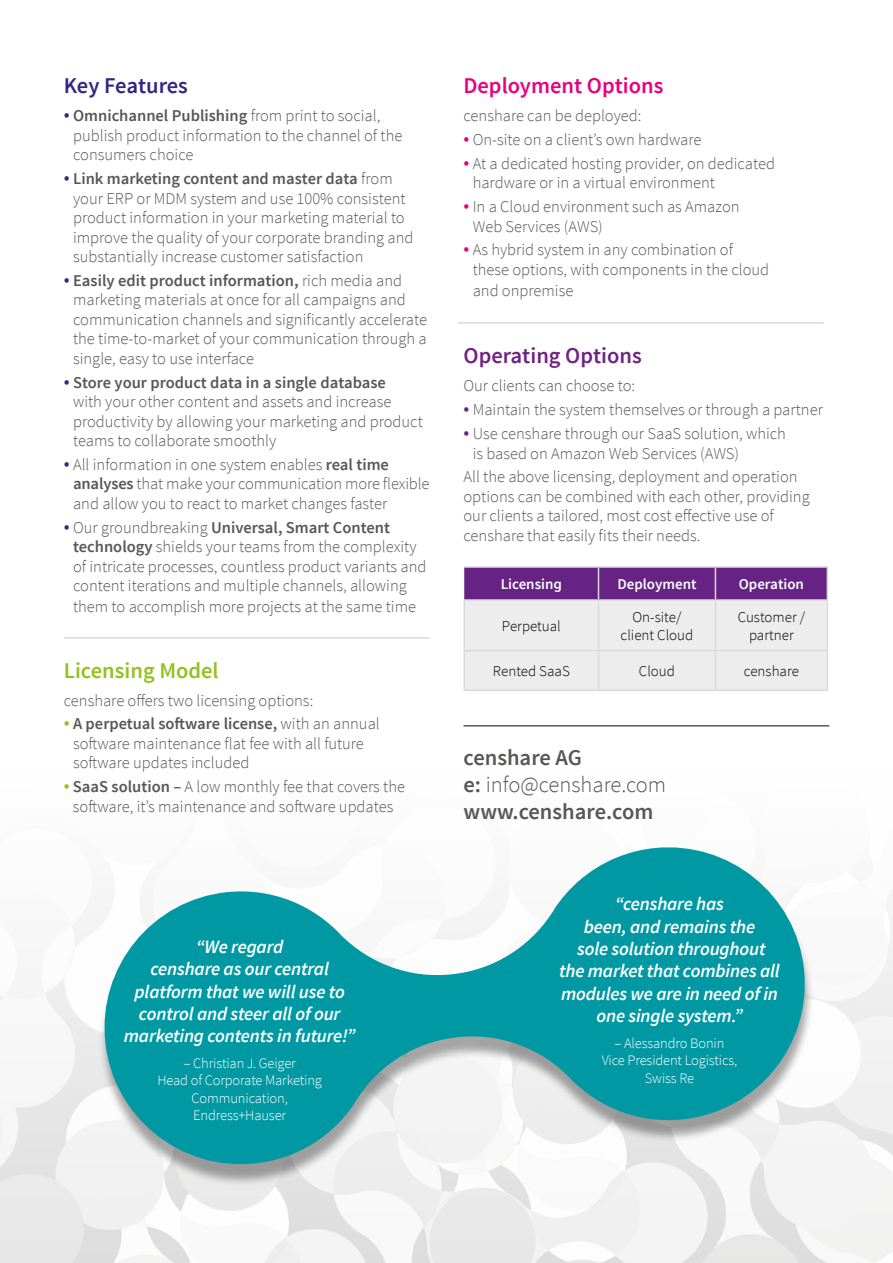
<style>
.page{position:relative;width:893px;height:1263px;background:#fff}
.page>*{position:absolute;margin:0;border:0;box-sizing:border-box;transform-origin:0 0}
.t1{font:600 22.5px/27px "Source Sans Pro";color:#575756}
.t2{font:600 22.5px "Source Sans Pro";color:#e6007d}
.t3{font:600 22.5px "Source Sans Pro";color:#702283}
.t4{font:600 22.5px "Source Sans Pro";color:#95c11f}
.t5{font:600 22.5px "Source Sans Pro";letter-spacing:-.005em;color:#312783}
.t6{font:italic 600 18.75px/22.5px "Source Sans Pro";letter-spacing:-.01em;color:#fff;text-align:center}
.t7{font:300 16.5px/19.5px "Source Sans Pro";color:#575756}
.t8{font:300 15px/18px "Source Sans Pro";color:#000;text-align:center}
.t9{font:600 15px "Source Sans Pro";color:#fff}
.t10{font:300 14.4px/17.4px "Source Sans Pro";letter-spacing:-.01em;color:#fff;text-align:center}
.s1{font-size:21px;color:#312783}
.s2{font-weight:600}
.s3{font-size:21px;color:#95c11f}
.s4{font-size:21px;color:#e6007d}
.s5{font-size:21px;color:#702283}
.s6{font-weight:300}
</style>
<div class="page">
<img style="left:0;top:901px;width:893px;height:362px">
<svg style="left:464px;top:568px;width:363px;height:121px;background:#c9b7d0"></svg>
<hr style="left:598px;top:599px;width:117px;height:2px;background:#dadada">
<hr style="left:715px;top:599px;width:113px;height:2px;background:#dadada">
<hr style="left:715px;top:601px;width:1px;height:49px;background:#dadada">
<hr style="left:827px;top:601px;width:1px;height:49px;background:#dadada">
<hr style="left:463px;top:651px;width:2px;height:38px;background:#dadada">
<hr style="left:598px;top:650px;width:117px;height:1px;background:#dadada">
<hr style="left:598px;top:651px;width:1px;height:38px;background:#dadada">
<hr style="left:715px;top:650px;width:113px;height:1px;background:#dadada">
<hr style="left:715px;top:651px;width:1px;height:38px;background:#dadada">
<hr style="left:827px;top:651px;width:1px;height:38px;background:#dadada">
<hr style="left:463px;top:689px;width:135px;height:2px;background:#dadada">
<hr style="left:598px;top:689px;width:117px;height:2px;background:#dadada">
<hr style="left:715px;top:689px;width:113px;height:2px;background:#dadada">
<hr style="left:463px;top:599px;width:135px;height:2px;background:#dadada">
<hr style="left:463px;top:601px;width:2px;height:49px;background:#dadada">
<hr style="left:598px;top:601px;width:1px;height:49px;background:#dadada">
<hr style="left:463px;top:650px;width:135px;height:1px;background:#dadada">
<hr style="left:464px;top:566px;width:134px;height:2px;background:#dadada">
<hr style="left:598px;top:566px;width:117px;height:2px;background:#dadada">
<hr style="left:598px;top:568px;width:1px;height:31px;background:#dadada">
<hr style="left:715px;top:566px;width:113px;height:2px;background:#dadada">
<hr style="left:715px;top:568px;width:1px;height:31px;background:#dadada">
<hr style="left:827px;top:568px;width:1px;height:31px;background:#dadada">
<hr style="left:463px;top:725px;width:366px;height:1px;background:#575756">
<hr style="left:64px;top:637px;width:365px;height:2px;background:#dadada">
<hr style="left:458px;top:322px;width:365px;height:2px;background:#dadada">
<div style="left:98px;top:854px;width:716px;height:333px;background:#000;opacity:.35"></div>
<svg style="left:98px;top:847px;width:714px;height:324px;fill:#0099a3"></svg>
<h1 class="t5" style="left:64px;top:72px;width:126px">Key Features</h1>
<p class="t7" style="left:73px;top:106px;width:331px;text-indent:-9px"><span class="s1">•</span> <span class="s2">Omnichannel Publishing</span> from print to social, publish product information to the channel of the consumers choice</p>
<p class="t7" style="left:73px;top:169px;width:342px;text-indent:-9px"><span class="s1">•</span> <span class="s2">Link marketing content and master data</span> from your ERP or MDM system and use 100% consistent product information in your marketing material to improve the quality of your corporate branding and substantially increase customer satisfaction</p>
<p class="t7" style="left:73px;top:271px;width:355px;text-indent:-9px"><span class="s1">•</span> <span class="s2">Easily edit product information,</span> rich media and marketing materials at once for all campaigns and communication channels and significantly accelerate the time-to-market of your communication through a single, easy to use interface</p>
<p class="t7" style="left:73px;top:373px;width:351px;text-indent:-9px"><span class="s1">•</span> <span class="s2">Store your product data in a single database<br></span>with your other content and assets and increase productivity by allowing your marketing and product teams to collaborate smoothly</p>
<p class="t7" style="left:73px;top:455px;width:358px;text-indent:-9px"><span class="s1">•</span> All information in one system enables <span class="s2">real time analyses</span> that make your communication more flexible and allow you to react to market changes faster</p>
<p class="t7" style="left:73px;top:517px;width:355px;text-indent:-9px"><span class="s1">•</span> Our groundbreaking <span class="s2">Universal, Smart Content technology</span> shields your teams from the complexity of intricate processes, countless product variants and content iterations and multiple channels, allowing them to accomplish more projects at the same time</p>
<h1 class="t4" style="left:64px;top:656px;width:156px">Licensing Model</h1>
<p class="t7" style="left:64px;top:690px;width:251px">censhare offers two licensing options:</p>
<p class="t7" style="left:73px;top:714px;width:308px;text-indent:-9px"><span class="s3">•</span> <span class="s2">A perpetual software license,</span> with an annual software maintenance flat fee with all future software updates included</p>
<p class="t7" style="left:64px;top:777px;width:343px;text-align:center"><span class="s3">•</span> <span class="s2">SaaS solution –</span> A low monthly fee that covers the software, it’s maintenance and software updates</p>
<p class="t6" style="left:124px;top:935px;width:233px">“We regard<br>censhare as our central platform that we will use to control and steer all of our marketing contents in future!”</p>
<p class="t10" style="left:157px;top:1055px;width:166px">– Christian J. Geiger<br>Head of Corporate Marketing<br>Communication,<br>Endress+Hauser</p>
<h1 class="t2" style="left:463px;top:72px;width:201px">Deployment Options</h1>
<p class="t7" style="left:463px;top:106px;width:180px">censhare can be deployed:</p>
<p class="t7" style="left:463px;top:130px;width:239px"><span class="s4">•</span> On-site on a client’s own hardware</p>
<p class="t7" style="left:473px;top:154px;width:304px;text-indent:-9px"><span class="s4">•</span> At a dedicated hosting provider, on dedicated hardware or in a virtual environment</p>
<p class="t7" style="left:473px;top:197px;width:268px;text-indent:-9px"><span class="s4">•</span> In a Cloud environment such as Amazon<br>Web Services (AWS)</p>
<p class="t7" style="left:473px;top:240px;width:298px;text-indent:-9px"><span class="s4">•</span> As hybrid system in any combination of these options, with components in the cloud</p>
<p class="t7" style="left:473px;top:281px;width:102px">and onpremise</p>
<h1 class="t3" style="left:463px;top:342px;width:180px">Operating Options</h1>
<p class="t7" style="left:463px;top:376px;width:173px">Our clients can choose to:</p>
<p class="t7" style="left:463px;top:400px;width:361px"><span class="s5">•</span> Maintain the system themselves or through a partner</p>
<p class="t7" style="left:473px;top:424px;width:315px;text-indent:-9px"><span class="s5">•</span> Use censhare through our SaaS solution, which is based on Amazon Web Services (AWS)</p>
<p class="t7" style="left:463px;top:467px;width:348px">All the above licensing, deployment and operation options can be combined with each other, providing our clients a tailored, most cost effective use of censhare that easily fits their needs.</p>
<p class="t9" style="left:501px;top:575px;width:63px">Licensing</p>
<p class="t9" style="left:617px;top:575px;width:81px">Deployment</p>
<p class="t9" style="left:739px;top:575px;width:67px">Operation</p>
<p class="t8" style="left:502px;top:617px;width:60px">Perpetual</p>
<p class="t8" style="left:621px;top:608px;width:74px">On-site/ client Cloud</p>
<p class="t8" style="left:738px;top:608px;width:69px">Customer / partner</p>
<p class="t8" style="left:493px;top:662px;width:78px">Rented SaaS</p>
<p class="t8" style="left:639px;top:662px;width:38px">Cloud</p>
<p class="t8" style="left:744px;top:662px;width:57px">censhare</p>
<h1 class="t1" style="left:463px;top:745px;width:204px">censhare AG<br>e: <span class="s6">info@censhare.com </span>www.censhare.com</h1>
<p class="t6" style="left:559px;top:893px;width:222px">“censhare has<br>been, and remains the<br>sole solution throughout<br>the market that combines all modules we are in need of in one single system.”</p>
<p class="t10" style="left:602px;top:1034px;width:137px">– Alessandro Bonin<br>Vice President Logistics,<br>Swiss Re</p>
</div>
